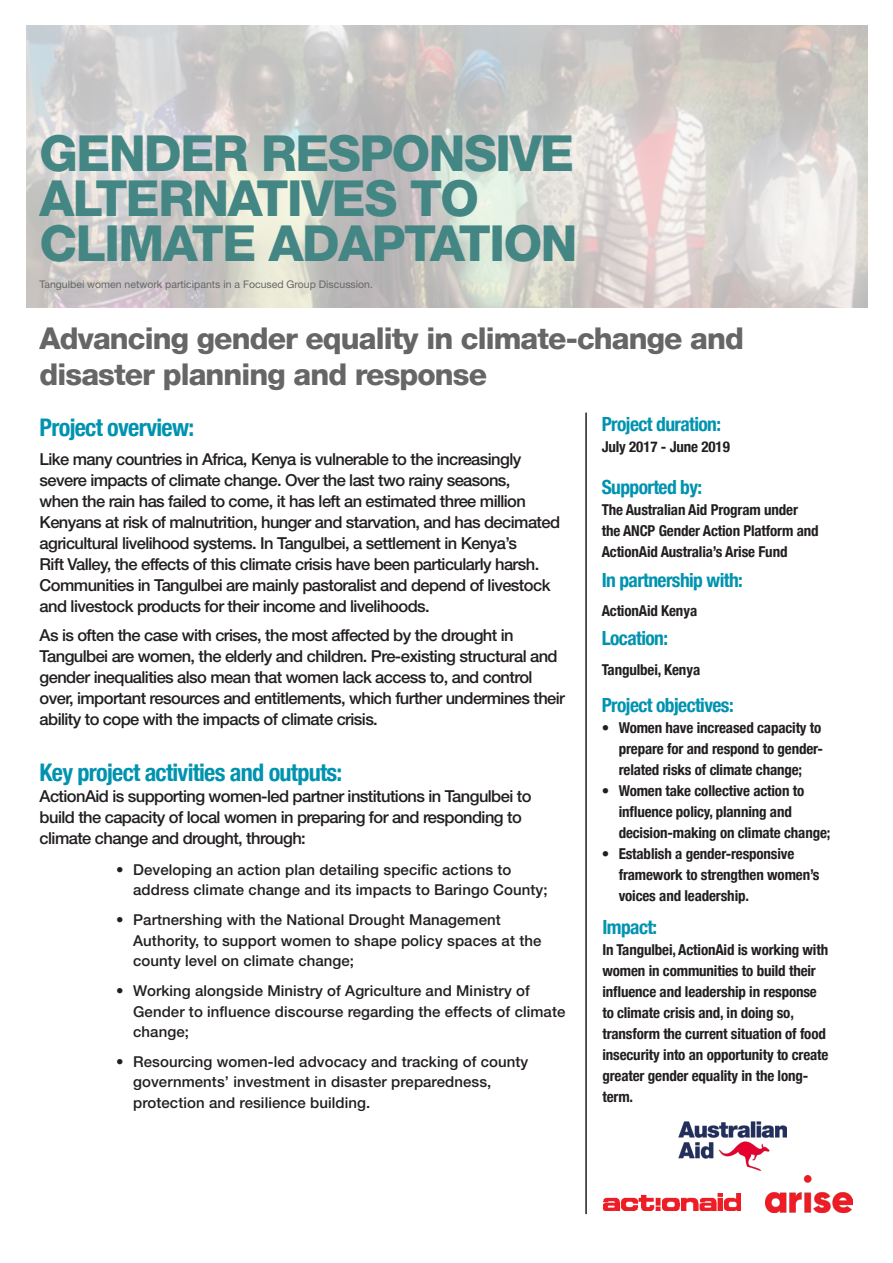
<style>
.page{position:relative;width:893px;height:1263px;background:#fff}
.page>*{position:absolute;margin:0;border:0;box-sizing:border-box;transform-origin:0 0}
.t1{font:800 49.5px "Helvetica 85";letter-spacing:-.03em;color:#448684}
.t2{font:800 30px "Helvetica 85";letter-spacing:-.03em;color:#666}
.BODY1{font:700 condensed 24.15px "Helvetica Neue";letter-spacing:-.03em;color:#0093af}
.BODY1-2{font:700 condensed 19.5px "Helvetica Neue";letter-spacing:-.03em;color:#0093af}
.BODY1-3{font:500 16.5px/21px "Helvetica Neue LT Std";letter-spacing:-.035em;color:#231f20}
.BODY1-4{font:700 condensed 15px/21px "Helvetica Neue";letter-spacing:-.01em;color:#231f20}
.BODY1-5{font:500 15px/20.2px "Helvetica Neue LT Std";letter-spacing:.005em;color:#231f20}
.t3{font:10.5px "Helvetica Neue LT Std";color:#666}
</style>
<div class="page">
<img style="left:26px;top:26px;width:841px;height:282px">
<hr style="left:585px;top:413px;width:2px;height:801px;background:#231f20">
<img style="left:679px;top:1121px;width:108px;height:49px">
<img style="left:604px;top:1194px;width:136px;height:17px">
<img style="left:766px;top:1175px;width:87px;height:37px">
<p class="t1" style="left:40px;top:124px;width:536px">GENDER RESPONSIVE</p>
<p class="t1" style="left:40px;top:169px;width:441px">ALTERNATIVES TO</p>
<p class="t1" style="left:40px;top:214px;width:539px">CLIMATE ADAPTATION</p>
<p class="t3" style="left:40px;top:278px;width:335px">Tangulbei women network participants in a Focused Group Discussion.</p>
<p class="t2" style="left:40px;top:320px;width:706px">Advancing gender equality in climate-change and</p>
<p class="t2" style="left:40px;top:356px;width:449px">disaster planning and response</p>
<p class="BODY1" style="left:40px;top:407px;width:156px">Project overview:</p>
<p class="BODY1-3" style="left:40px;top:448px;width:522px">Like many countries in Africa, Kenya is vulnerable to the increasingly severe impacts of climate change. Over the last two rainy seasons,<br>when the rain has failed to come, it has left an estimated three million Kenyans at risk of malnutrition, hunger and starvation, and has decimated agricultural livelihood systems. In Tangulbei, a settlement in Kenya’s<br>Rift Valley, the effects of this climate crisis have been particularly harsh.<br>Communities in Tangulbei are mainly pastoralist and depend of livestock and livestock products for their income and livelihoods.</p>
<p class="BODY1-3" style="left:40px;top:624px;width:527px">As is often the case with crises, the most affected by the drought in Tangulbei are women, the elderly and children. Pre-existing structural and gender inequalities also mean that women lack access to, and control over, important resources and entitlements, which further undermines their ability to cope with the impacts of climate crisis.</p>
<p class="BODY1" style="left:40px;top:752px;width:304px">Key project activities and outputs:</p>
<p class="BODY1-3" style="left:40px;top:785px;width:493px">ActionAid is supporting women-led partner institutions in Tangulbei to build the capacity of local women in preparing for and responding to climate change and drought, through:</p>
<p class="BODY1-5" style="left:133px;top:859px;width:416px;text-indent:-17px">• Developing an action plan detailing specific actions to address climate change and its impacts to Baringo County;</p>
<p class="BODY1-5" style="left:133px;top:910px;width:410px;text-indent:-17px">• Partnershing with the National Drought Management<br>Authority, to support women to shape policy spaces at the county level on climate change;</p>
<p class="BODY1-5" style="left:133px;top:981px;width:434px;text-indent:-17px">• Working alongside Ministry of Agriculture and Ministry of<br>Gender to influence discourse regarding the effects of climate change;</p>
<p class="BODY1-5" style="left:133px;top:1051px;width:397px;line-height:20.7px;text-indent:-17px">• Resourcing women-led advocacy and tracking of county governments’ investment in disaster preparedness, protection and resilience building.</p>
<p class="BODY1-2" style="left:602px;top:408px;width:121px">Project duration:</p>
<p class="BODY1-4" style="left:602px;top:435px;width:130px">July 2017 - June 2019</p>
<p class="BODY1-2" style="left:602px;top:471px;width:102px">Supported by:</p>
<p class="BODY1-4" style="left:602px;top:498px;width:218px">The Australian Aid Program under the ANCP Gender Action Platform and<br>ActionAid Australia’s Arise Fund</p>
<p class="BODY1-2" style="left:602px;top:564px;width:143px">In partnership with:</p>
<p class="BODY1-4" style="left:602px;top:599px;width:97px">ActionAid Kenya</p>
<p class="BODY1-2" style="left:602px;top:622px;width:68px">Location:</p>
<p class="BODY1-4" style="left:602px;top:658px;width:100px">Tangulbei, Kenya</p>
<p class="BODY1-2" style="left:602px;top:689px;width:133px">Project objectives:</p>
<p class="BODY1-4" style="left:619px;top:716px;width:206px;text-align:justify;text-indent:-17px">• Women have increased capacity to prepare for and respond to gender&shy;related risks of climate change;</p>
<p class="BODY1-4" style="left:619px;top:779px;width:213px;text-indent:-17px">• Women take collective action to influence policy, planning and decision-making on climate change;</p>
<p class="BODY1-4" style="left:619px;top:842px;width:202px;text-indent:-17px">• Establish a gender-responsive framework to strengthen women’s voices and leadership.</p>
<p class="BODY1-2" style="left:602px;top:910px;width:56px">Impact:</p>
<p class="BODY1-4" style="left:602px;top:938px;width:228px">In Tangulbei, ActionAid is working with women in communities to build their influence and leadership in response to climate crisis and, in doing so, transform the current situation of food insecurity into an opportunity to create greater gender equality in the long&shy;term.</p>
</div>
